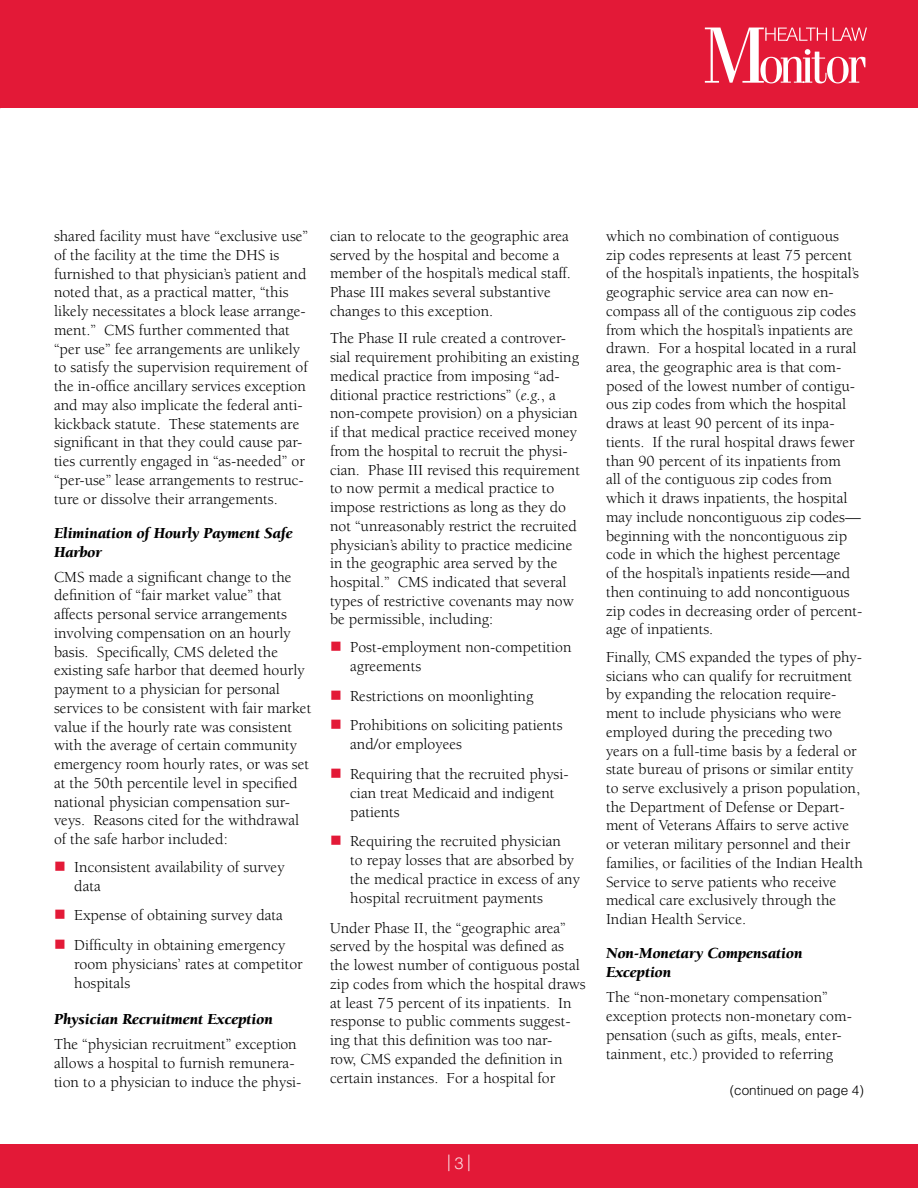
<style>
.page{position:relative;width:918px;height:1188px;background:#fff}
.page>*{position:absolute;margin:0;border:0;box-sizing:border-box;transform-origin:0 0}
.t1{font:300 16.5px "Helvetica LT Std";color:#fbdce1}
.t2{font:15.75px/18.8px "Berkeley";color:#000}
.t3{font:italic 900 15.75px/18.9px "Berkeley";color:#000}
.t4{font:300 13.5px "Helvetica LT Std";color:#000}
.s1{color:#e31937}
.s2{font-style:italic}
</style>
<div class="page">
<div style="left:0;top:0;width:918px;height:108px;background:#e31937"></div>
<div style="left:0;top:1145px;width:918px;height:43px;background:#e31937"></div>
<svg style="left:705px;top:28px;width:162px;height:55px"></svg>
<p class="t2" style="left:54px;top:227px;width:256px">shared facility must have “exclusive use” of the facility at the time the DHS is furnished to that physician’s patient and noted that, as a practical matter, “this likely necessitates a block lease arrange&shy;ment.” CMS further commented that “per use” fee arrangements are unlikely to satisfy the supervision requirement of the in-office ancillary services exception and may also implicate the federal anti&shy;kickback statute. These statements are significant in that they could cause par&shy;ties currently engaged in “as-needed” or “per-use” lease arrangements to restruc&shy;ture or dissolve their arrangements.</p>
<p class="t3" style="left:54px;top:524px;width:240px">Elimination of Hourly Payment Safe<br>Harbor</p>
<p class="t2" style="left:54px;top:568px;width:259px">CMS made a significant change to the definition of “fair market value” that affects personal service arrangements involving compensation on an hourly basis. Specifically, CMS deleted the existing safe harbor that deemed hourly payment to a physician for personal services to be consistent with fair market value if the hourly rate was consistent with the average of certain community emergency room hourly rates, or was set at the 50th percentile level in specified national physician compensation sur&shy;veys. Reasons cited for the withdrawal of the safe harbor included:</p>
<p class="t2" style="left:74px;top:858px;width:212px;text-indent:-20px"><span class="s1">■</span> Inconsistent availability of survey data</p>
<p class="t2" style="left:54px;top:906px;width:230px"><span class="s1">■</span> Expense of obtaining survey data</p>
<p class="t2" style="left:74px;top:936px;width:230px;text-indent:-20px"><span class="s1">■</span> Difficulty in obtaining emergency room physicians’ rates at competitor hospitals</p>
<p class="t3" style="left:54px;top:1010px;width:220px">Physician Recruitment Exception</p>
<p class="t2" style="left:54px;top:1035px;width:249px">The “physician recruitment” exception allows a hospital to furnish remunera&shy;tion to a physician to induce the physi-</p>
<p class="t2" style="left:330px;top:227px;width:242px">cian to relocate to the geographic area served by the hospital and become a member of the hospital’s medical staff.<br>Phase III makes several substantive changes to this exception.</p>
<p class="t2" style="left:330px;top:329px;width:252px">The Phase II rule created a controver&shy;sial requirement prohibiting an existing medical practice from imposing “ad&shy;ditional practice restrictions” (<span class="s2">e.g.</span>, a non-compete provision) on a physician if that medical practice received money from the hospital to recruit the physi&shy;cian. Phase III revised this requirement to now permit a medical practice to impose restrictions as long as they do not “unreasonably restrict the recruited physician’s ability to practice medicine in the geographic area served by the hospital.” CMS indicated that several types of restrictive covenants may now be permissible, including:</p>
<p class="t2" style="left:350px;top:638px;width:223px;text-indent:-20px"><span class="s1">■</span> Post-employment non-competition agreements</p>
<p class="t2" style="left:330px;top:687px;width:205px"><span class="s1">■</span> Restrictions on moonlighting</p>
<p class="t2" style="left:350px;top:716px;width:214px;text-indent:-20px"><span class="s1">■</span> Prohibitions on soliciting patients and/or employees</p>
<p class="t2" style="left:350px;top:765px;width:220px;text-indent:-20px"><span class="s1">■</span> Requiring that the recruited physi&shy;cian treat Medicaid and indigent patients</p>
<p class="t2" style="left:350px;top:832px;width:231px;text-indent:-20px"><span class="s1">■</span> Requiring the recruited physician<br>to repay losses that are absorbed by the medical practice in excess of any hospital recruitment payments</p>
<p class="t2" style="left:330px;top:919px;width:257px">Under Phase II, the “geographic area” served by the hospital was defined as the lowest number of contiguous postal zip codes from which the hospital draws at least 75 percent of its inpatients. In response to public comments suggest&shy;ing that this definition was too nar-<br>row, CMS expanded the definition in certain instances. For a hospital for</p>
<p class="t2" style="left:606px;top:227px;width:258px">which no combination of contiguous<br>zip codes represents at least 75 percent of the hospital’s inpatients, the hospital’s geographic service area can now en&shy;compass all of the contiguous zip codes from which the hospital’s inpatients are drawn. For a hospital located in a rural area, the geographic area is that com&shy;posed of the lowest number of contigu&shy;ous zip codes from which the hospital draws at least 90 percent of its inpa&shy;tients. If the rural hospital draws fewer than 90 percent of its inpatients from<br>all of the contiguous zip codes from which it draws inpatients, the hospital may include noncontiguous zip codes— beginning with the noncontiguous zip code in which the highest percentage<br>of the hospital’s inpatients reside—and then continuing to add noncontiguous zip codes in decreasing order of percent&shy;age of inpatients.</p>
<p class="t2" style="left:606px;top:648px;width:258px">Finally, CMS expanded the types of phy&shy;sicians who can qualify for recruitment by expanding the relocation require&shy;ment to include physicians who were employed during the preceding two years on a full-time basis by a federal or state bureau of prisons or similar entity to serve exclusively a prison population, the Department of Defense or Depart&shy;ment of Veterans Affairs to serve active or veteran military personnel and their families, or facilities of the Indian Health Service to serve patients who receive medical care exclusively through the Indian Health Service.</p>
<p class="t3" style="left:606px;top:944px;width:198px">Non-Monetary Compensation<br>Exception</p>
<p class="t2" style="left:606px;top:988px;width:247px">The “non-monetary compensation” exception protects non-monetary com&shy;pensation (such as gifts, meals, enter&shy;tainment, etc.) provided to referring</p>
<p class="t4" style="left:730px;top:1082px;width:136px">(continued on page 4)</p>
<p class="t1" style="left:447px;top:1151px;width:25px">| 3 |</p>
</div>
